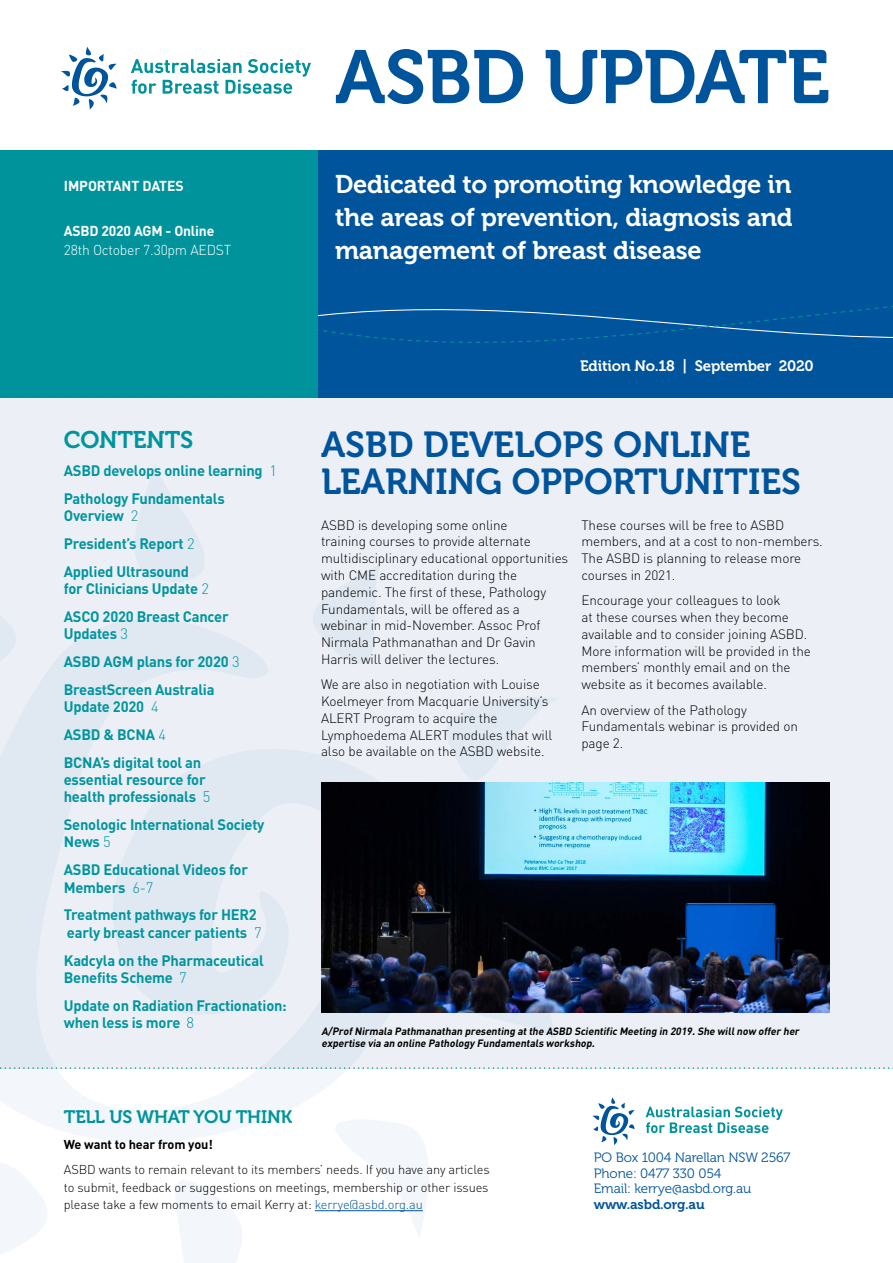
<style>
.page{position:relative;width:893px;height:1263px;background:#fff}
.page>*{position:absolute;margin:0;border:0;box-sizing:border-box;transform-origin:0 0}
.t1{font:75px "Museo 700";letter-spacing:-.01em;color:#00549b}
.t2{font:36px/37.5px "Museo 700";color:#00549b}
.t3{font:25.5px/33px "Museo 700";letter-spacing:-.01em;color:#fff;text-align:justify}
.t4{font:24px "Museo 700";letter-spacing:-.01em;color:#00959d}
.t5{font:18px "Museo 700";letter-spacing:-.01em;color:#00939b}
.t6{font:700 15px/27.9px "DIN Pro";letter-spacing:-.015em;color:#00959d}
.t7{font:15px "Museo 700";letter-spacing:-.01em;color:#fff}
.t8{font:700 14.25px "DIN Pro";letter-spacing:-.015em;color:#fff}
.t9{font:300 14.25px "DIN Pro";letter-spacing:-.015em;color:#fff}
.t10{font:300 13.5px/16.8px "DIN Pro";letter-spacing:-.01em;color:#000}
.t11{font:13.5px/15.8px "Museo 300";letter-spacing:-.01em;color:#00549b}
.t12{font:13.5px "Museo 700";letter-spacing:-.01em;color:#00549b}
.t13{font:300 12.75px/17.2px "DIN Pro";letter-spacing:-.01em;color:#000;text-align:justify}
.t14{font:700 12.75px "DIN Pro";letter-spacing:-.01em;color:#000}
.t15{font:italic 700 10.5px/12px "DIN Pro";color:#000}
.s1{font-weight:300}
.s2{color:#00549b}
</style>
<div class="page">
<div style="left:0;top:324px;width:893px;height:744px;background:#ecf0f6"></div>
<svg style="left:0;top:619px;width:390px;height:523px"></svg>
<svg style="left:0;top:616px;width:17px;height:56px"></svg>
<svg style="left:176px;top:1180px;width:66px;height:83px"></svg>
<svg style="left:0;top:1163px;width:47px;height:92px"></svg>
<svg style="left:476px;top:1013px;width:79px;height:27px"></svg>
<svg style="left:333px;top:1119px;width:96px;height:117px"></svg>
<svg style="left:135px;top:467px;width:69px;height:115px"></svg>
<svg style="left:446px;top:697px;width:111px;height:83px"></svg>
<svg style="left:311px;top:564px;width:70px;height:101px"></svg>
<div style="left:292px;top:150px;width:601px;height:248px;background:#00549b"></div>
<hr style="left:315px;top:1210px;width:108px;height:1px;background:#00549b">
<svg style="left:646px;top:1106px;width:137px;height:27px"></svg>
<svg style="left:592px;top:1097px;width:43px;height:48px"></svg>
<svg style="left:0;top:1067px;width:893px;height:2px"></svg>
<svg style="left:317px;top:288px;width:576px;height:71px"></svg>
<div style="left:0;top:150px;width:317px;height:248px;background:#00939b"></div>
<svg style="left:131px;top:59px;width:180px;height:35px"></svg>
<svg style="left:61px;top:47px;width:56px;height:63px"></svg>
<img style="left:321px;top:782px;width:508px;height:231px">
<p class="t8" style="left:64px;top:174px;width:121px">IMPORTANT DATES</p>
<p class="t8" style="left:64px;top:218px;width:152px">ASBD 2020 AGM - Online</p>
<p class="t9" style="left:64px;top:239px;width:169px">28th October 7.30pm AEDST</p>
<h1 class="t1" style="left:335px;top:36px;width:496px">ASBD UPDATE</h1>
<h3 class="t3" style="left:335px;top:168px;width:459px">Dedicated to promoting knowledge in the areas of prevention, diagnosis and management of breast disease</h3>
<h3 class="t4" style="left:64px;top:426px;width:131px">CONTENTS</h3>
<p class="t6" style="left:64px;top:454px;width:215px">ASBD develops online learning <span class="s1">1<br></span>Pathology Fundamentals</p>
<p class="t6" style="left:64px;top:500px;width:132px">Overview <span class="s1">2<br></span>President’s Report <span class="s1">2<br></span>Applied Ultrasound</p>
<p class="t6" style="left:64px;top:573px;width:166px">for Clinicians Update <span class="s1">2<br></span>ASCO 2020 Breast Cancer</p>
<p class="t6" style="left:64px;top:618px;width:177px">Updates <span class="s1">3<br></span>ASBD AGM plans for 2020 <span class="s1">3<br></span>BreastScreen Australia</p>
<p class="t6" style="left:64px;top:691px;width:139px">Update 2020 <span class="s1">4<br></span>ASBD &amp; BCNA <span class="s1">4<br></span>BCNA’s digital tool an</p>
<p class="t6" style="left:64px;top:769px;width:148px;line-height:17.2px">essential resource for health professionals <span class="s1">5</span></p>
<p class="t6" style="left:64px;top:814px;width:202px;line-height:17.2px">Senologic International Society<br>News <span class="s1">5</span></p>
<p class="t6" style="left:64px;top:859px;width:186px;line-height:17.2px">ASBD Educational Videos for<br>Members <span class="s1">6-7</span></p>
<p class="t6" style="left:64px;top:904px;width:199px;line-height:17.2px">Treatment pathways for HER2 early breast cancer patients <span class="s1">7</span></p>
<p class="t6" style="left:64px;top:950px;width:201px;line-height:17.2px">Kadcyla on the Pharmaceutical<br>Benefits Scheme <span class="s1">7</span></p>
<p class="t6" style="left:64px;top:995px;width:225px;line-height:17.2px">Update on Radiation Fractionation: when less is more <span class="s1">8</span></p>
<p class="t7" style="left:580px;top:358px;width:235px">Edition No.18 | September 2020</p>
<h2 class="t2" style="left:321px;top:426px;width:481px">ASBD DEVELOPS ONLINE<br>LEARNING OPPORTUNITIES</h2>
<p class="t10" style="left:321px;top:515px;width:249px">ASBD is developing some online<br>training courses to provide alternate multidisciplinary educational opportunities with CME accreditation during the pandemic. The first of these, Pathology Fundamentals, will be offered as a webinar in mid-November. Assoc Prof Nirmala Pathmanathan and Dr Gavin Harris will deliver the lectures.</p>
<p class="t10" style="left:321px;top:675px;width:233px">We are also in negotiation with Louise Koelmeyer from Macquarie University’s ALERT Program to acquire the Lymphoedema ALERT modules that will also be available on the ASBD website.</p>
<p class="t10" style="left:581px;top:515px;width:243px">These courses will be free to ASBD members, and at a cost to non-members.<br>The ASBD is planning to release more courses in 2021.</p>
<p class="t10" style="left:581px;top:591px;width:231px">Encourage your colleagues to look<br>at these courses when they become available and to consider joining ASBD.<br>More information will be provided in the members’ monthly email and on the website as it becomes available.</p>
<p class="t10" style="left:581px;top:700px;width:218px">An overview of the Pathology<br>Fundamentals webinar is provided on page 2.</p>
<p class="t15" style="left:321px;top:1023px;width:482px">A/ProfNirmala Pathmanathan presenting atthe ASBD Scientific Meeting in 2019.She willnow offer her expertise via an online Pathology Fundamentals workshop.</p>
<h3 class="t5" style="left:64px;top:1107px;width:230px">TELL US WHAT YOU THINK</h3>
<p class="t14" style="left:64px;top:1133px;width:150px">We want to hear from you!</p>
<p class="t13" style="left:64px;top:1160px;width:427px">ASBD wants to remain relevant to its members’ needs. If you have any articles to submit, feedback or suggestions on meetings, membership or other issues please take a few moments to email Kerry at: <span class="s2">kerrye@asbd.org.au</span></p>
<p class="t11" style="left:594px;top:1150px;width:198px">PO Box 1004 Narellan NSW 2567<br>Phone: 0477 330 054<br>Email: kerrye@asbd.org.au</p>
<p class="t12" style="left:594px;top:1197px;width:112px">www.asbd.org.au</p>
</div>
